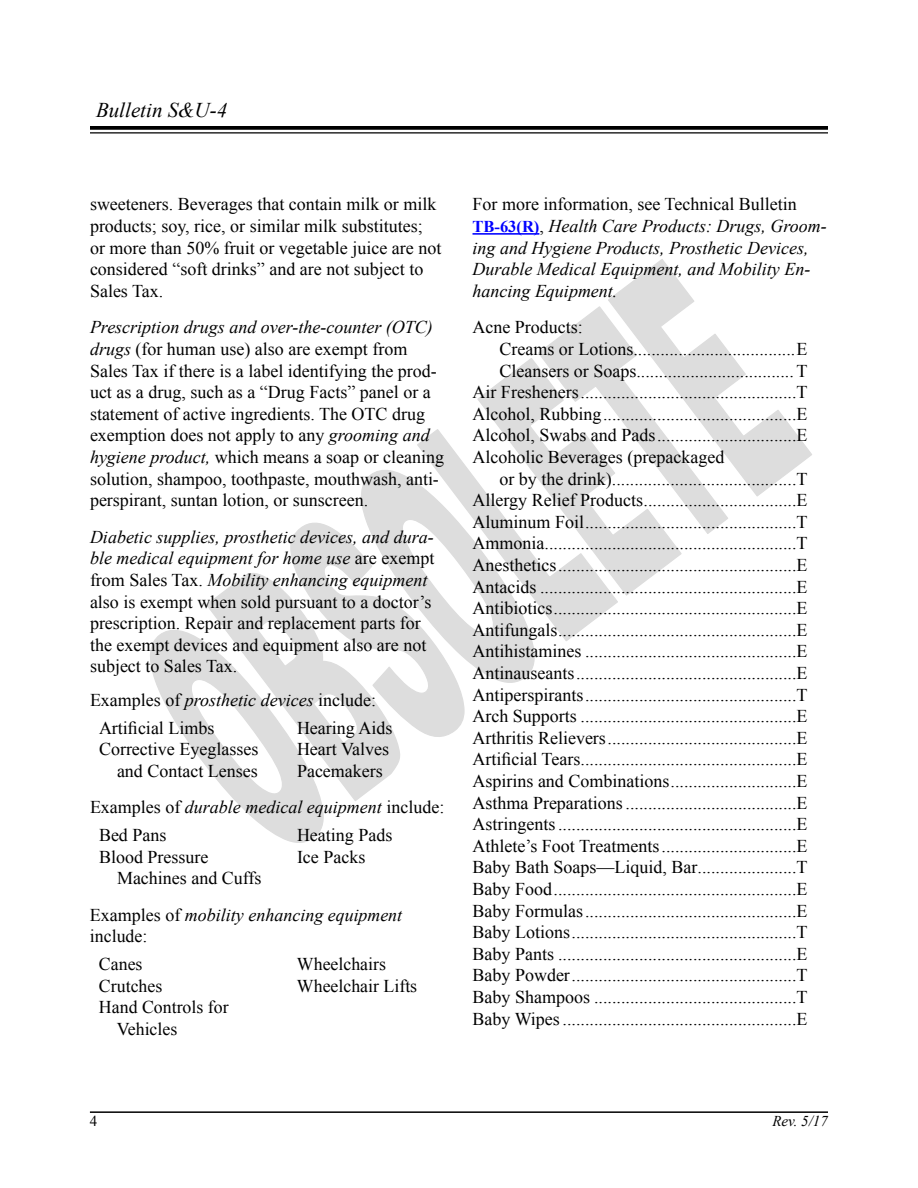
<style>
.page{position:relative;width:918px;height:1188px;background:#fff}
.page>*{position:absolute;margin:0;border:0;box-sizing:border-box;transform-origin:0 0}
.t1{font:italic 21px "Times New Roman";color:#000}
.t2{font:18px/21.6px "Times New Roman";color:#000}
.t3{font:italic 18px/21.6px "Times New Roman";color:#000}
.t4{font:italic 15px "Times New Roman";color:#000}
.t5{font:15px "Times New Roman";color:#000}
.s1{font-style:italic}
.s2{font-style:normal}
.s3{font-weight:700;font-style:normal;font-size:16.5px;color:#00f}
</style>
<div class="page">
<svg style="left:150px;top:259px;width:662px;height:584px"></svg>
<svg style="left:90px;top:126px;width:738px;height:4px;background:#0f0f0f"></svg>
<hr style="left:90px;top:132px;width:738px;height:2px;background:#000">
<hr style="left:90px;top:1111px;width:738px;height:2px;background:#000">
<hr style="left:472px;top:233px;width:67px;height:2px;background:#00f">
<p class="t1" style="left:96px;top:95px;width:133px">Bulletin S&amp;U-4</p>
<p class="t2" style="left:90px;top:193px;width:353px">sweeteners. Beverages that contain milk or milk products; soy, rice, or similar milk substitutes; or more than 50% fruit or vegetable juice are not considered “soft drinks” and are not subject to Sales Tax.</p>
<p class="t2" style="left:90px;top:316px;width:356px"><span class="s1">Prescription drugs and over-the-counter (OTC) drugs</span> (for human use) also are exempt from Sales Tax if there is a label identifying the prod&shy;uct as a drug, such as a “Drug Facts” panel or a statement of active ingredients. The OTC drug exemption does not apply to any <span class="s1">grooming and hygiene product,</span> which means a soap or cleaning solution, shampoo, toothpaste, mouthwash, anti&shy;perspirant, suntan lotion, or sunscreen.</p>
<p class="t2" style="left:90px;top:526px;width:346px"><span class="s1">Diabetic supplies, prosthetic devices, and dura&shy;ble medical equipment for home use</span> are exempt from Sales Tax. <span class="s1">Mobility enhancing equipment </span>also is exempt when sold pursuant to a doctor’s prescription. Repair and replacement parts for the exempt devices and equipment also are not subject to Sales Tax.</p>
<p class="t2" style="left:99px;top:686px;width:279px;line-height:27.6px;text-indent:-9px">Examples of <span class="s1">prosthetic devices</span> include:<br>Artificial Limbs</p>
<p class="t2" style="left:297px;top:717px;width:97px">Hearing Aids</p>
<p class="t2" style="left:99px;top:738px;width:161px">Corrective Eyeglasses</p>
<p class="t2" style="left:297px;top:738px;width:94px">Heart Valves</p>
<p class="t2" style="left:117px;top:760px;width:142px">and Contact Lenses</p>
<p class="t2" style="left:90px;top:752px;width:356px;line-height:36.6px;text-indent:207px">Pacemakers<br>Examples of <span class="s1">durable medical equipment</span> include:</p>
<p class="t2" style="left:99px;top:824px;width:69px">Bed Pans</p>
<p class="t2" style="left:297px;top:824px;width:97px">Heating Pads</p>
<p class="t2" style="left:99px;top:846px;width:111px">Blood Pressure</p>
<p class="t2" style="left:297px;top:846px;width:70px">Ice Packs</p>
<p class="t2" style="left:90px;top:860px;width:314px;line-height:36.6px;text-indent:27px">Machines and Cuffs<br>Examples of <span class="s1">mobility enhancing equipment</span></p>
<p class="t2" style="left:90px;top:922px;width:59px;line-height:27.6px;text-align:center">include:<br>Canes</p>
<p class="t2" style="left:297px;top:953px;width:91px">Wheelchairs</p>
<p class="t2" style="left:99px;top:975px;width:65px">Crutches</p>
<p class="t2" style="left:297px;top:975px;width:122px">Wheelchair Lifts</p>
<p class="t2" style="left:117px;top:996px;width:113px;text-indent:-18px">Hand Controls for<br>Vehicles</p>
<p class="t3" style="left:472px;top:193px;width:356px"><span class="s2">For more information, see Technical Bulletin </span><span class="s3">TB-63(R)</span><span class="s2">,</span> Health Care Products: Drugs, Groom&shy;ing and Hygiene Products, Prosthetic Devices, Durable Medical Equipment, and Mobility En&shy;hancing Equipment.</p>
<p class="t2" style="left:473px;top:316px;width:112px">Acne Products:</p>
<p class="t2" style="left:500px;top:338px;width:309px">Creams or Lotions....................................E</p>
<p class="t2" style="left:500px;top:360px;width:309px">Cleansers or Soaps...................................T</p>
<p class="t2" style="left:473px;top:381px;width:336px">Air Fresheners................................................T</p>
<p class="t2" style="left:473px;top:403px;width:336px">Alcohol, Rubbing...........................................E</p>
<p class="t2" style="left:473px;top:424px;width:336px">Alcohol, Swabs and Pads...............................E</p>
<p class="t2" style="left:473px;top:446px;width:253px">Alcoholic Beverages (prepackaged</p>
<p class="t2" style="left:500px;top:468px;width:309px">or by the drink).........................................T</p>
<p class="t2" style="left:473px;top:489px;width:336px">Allergy Relief Products..................................E</p>
<p class="t2" style="left:473px;top:511px;width:336px">Aluminum Foil...............................................T</p>
<p class="t2" style="left:473px;top:532px;width:336px">Ammonia........................................................T</p>
<p class="t2" style="left:473px;top:554px;width:336px">Anesthetics.....................................................E</p>
<p class="t2" style="left:473px;top:576px;width:336px">Antacids .........................................................E</p>
<p class="t2" style="left:473px;top:597px;width:336px">Antibiotics......................................................E</p>
<p class="t2" style="left:473px;top:619px;width:336px">Antifungals.....................................................E</p>
<p class="t2" style="left:473px;top:640px;width:336px">Antihistamines ...............................................E</p>
<p class="t2" style="left:473px;top:662px;width:336px">Antinauseants.................................................E</p>
<p class="t2" style="left:473px;top:684px;width:336px">Antiperspirants...............................................T</p>
<p class="t2" style="left:473px;top:705px;width:336px">Arch Supports ................................................E</p>
<p class="t2" style="left:473px;top:727px;width:336px">Arthritis Relievers..........................................E</p>
<p class="t2" style="left:473px;top:748px;width:336px">Artificial Tears................................................E</p>
<p class="t2" style="left:473px;top:770px;width:336px">Aspirins and Combinations............................E</p>
<p class="t2" style="left:473px;top:792px;width:336px">Asthma Preparations......................................E</p>
<p class="t2" style="left:473px;top:813px;width:336px">Astringents.....................................................E</p>
<p class="t2" style="left:473px;top:835px;width:336px">Athlete’s Foot Treatments..............................E</p>
<p class="t2" style="left:473px;top:856px;width:336px">Baby Bath Soaps—Liquid, Bar......................T</p>
<p class="t2" style="left:473px;top:878px;width:336px">Baby Food......................................................E</p>
<p class="t2" style="left:473px;top:900px;width:336px">Baby Formulas...............................................E</p>
<p class="t2" style="left:473px;top:921px;width:336px">Baby Lotions..................................................T</p>
<p class="t2" style="left:473px;top:943px;width:336px">Baby Pants .....................................................E</p>
<p class="t2" style="left:473px;top:964px;width:336px">Baby Powder..................................................T</p>
<p class="t2" style="left:473px;top:986px;width:336px">Baby Shampoos .............................................T</p>
<p class="t2" style="left:473px;top:1008px;width:337px">Baby Wipes....................................................E</p>
<p class="t5" style="left:90px;top:1111px;width:9px">4</p>
<p class="t4" style="left:772px;top:1111px;width:57px">Rev. 5/17</p>
</div>
